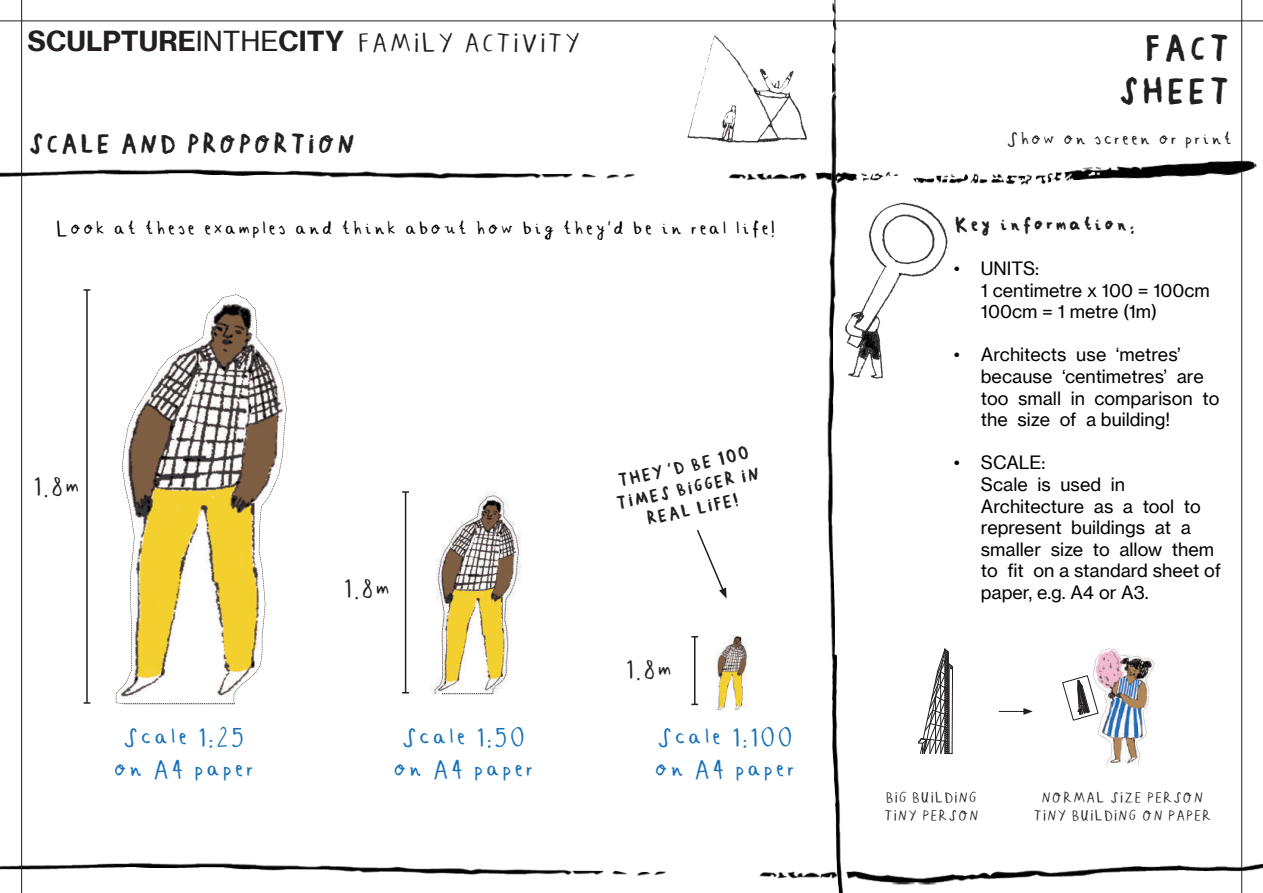
<style>
.page{position:relative;width:1263px;height:893px;background:#fff}
.page>*{position:absolute;margin:0;border:0;box-sizing:border-box;transform-origin:0 0}
.t1{font:36px/43.2px "Daniellerhoda Handwritten Bo";color:#231f20;text-align:right}
.t2{font:27px/32.4px "Daniellerhoda Handwritten";color:#1872ba;text-align:center}
.t3{font:27px "Daniellerhoda Handwritten";color:#231f20}
.t4{font:27px "Daniellerhoda Handwritten Bo";color:#231f20}
.t5{font:22.5px "Daniellerhoda Handwritten";color:#000}
.t6{font:22.5px "Daniellerhoda Handwritten Bo";color:#231f20}
.t7{font:21px "Daniellerhoda Handwritten";color:#231f20}
.t8{font:18px/21.6px "N Haas Grotesk TX Pro 55 Rg";color:#000}
.t9{font:18px/21.6px "Daniellerhoda Handwritten Bo";color:#231f20;text-align:center}
.t10{font:15px/18px "Daniellerhoda Handwritten";color:#231f20}
.s1{font-family:"N Haas Grotesk TX Pro 75 Bd"}
.s2{font-family:"N Haas Grotesk TX Pro 55 Rg"}
</style>
<div class="page">
<hr style="left:0;top:21px;width:1263px;height:1px;background:#231f20">
<hr style="left:1241px;top:0;width:1px;height:893px;background:#231f20">
<img style="left:847px;top:143px;width:410px;height:60px">
<img style="left:832px;top:656px;width:11px;height:237px">
<img style="left:0;top:162px;width:822px;height:26px">
<img style="left:822px;top:0;width:25px;height:656px">
<img style="left:687px;top:36px;width:119px;height:106px">
<img style="left:0;top:858px;width:1263px;height:28px">
<hr style="left:834px;top:0;width:1px;height:177px;background:#231f20">
<img style="left:845px;top:203px;width:102px;height:176px">
<svg style="left:918px;top:649px;width:35px;height:105px"></svg>
<svg style="left:999px;top:708px;width:34px;height:7px"></svg>
<img style="left:1093px;top:648px;width:62px;height:118px">
<svg style="left:1062px;top:675px;width:36px;height:45px"></svg>
<img style="left:115px;top:296px;width:172px;height:408px">
<img style="left:225px;top:294px;width:16px;height:3px">
<img style="left:430px;top:491px;width:90px;height:203px">
<img style="left:716px;top:635px;width:32px;height:75px">
<svg style="left:124px;top:703px;width:111px;height:1px"></svg>
<svg style="left:442px;top:693px;width:50px;height:1px"></svg>
<svg style="left:697px;top:530px;width:30px;height:69px"></svg>
<hr style="left:86px;top:290px;width:2px;height:413px;background:#231f20">
<svg style="left:84px;top:702px;width:6px;height:2px"></svg>
<svg style="left:84px;top:289px;width:6px;height:2px"></svg>
<hr style="left:405px;top:492px;width:1px;height:201px;background:#231f20">
<svg style="left:402px;top:491px;width:7px;height:2px"></svg>
<hr style="left:694px;top:637px;width:1px;height:67px;background:#231f20">
<hr style="left:21px;top:0;width:1px;height:893px;background:#231f20">
<h2 class="t3" style="left:28px;top:32px;width:555px"><span class="s1">SCULPTURE</span><span class="s2">INTHE</span><span class="s1">CITY</span> FAMILY ACTIVITY</h2>
<h2 class="t4" style="left:28px;top:132px;width:330px">SCALE AND PROPORTION</h2>
<p class="t5" style="left:55px;top:220px;width:722px">Look at these examples and think about how big they'd be in real life!</p>
<h2 class="t3" style="left:32px;top:475px;width:50px">1.8m</h2>
<h2 class="t3" style="left:343px;top:578px;width:50px">1.8m</h2>
<p class="t9" style="left:609px;top:472px;width:149px;rotate:-12deg">THEY'D BE 100<br>TIMES BIGGER IN<br>REAL LIFE!</p>
<h2 class="t3" style="left:624px;top:658px;width:50px">1.8m</h2>
<h2 class="t2" style="left:112px;top:722px;width:144px">Scale 1:25 on A4 paper</h2>
<h2 class="t2" style="left:392px;top:722px;width:144px">Scale 1:50 on A4 paper</h2>
<h2 class="t2" style="left:654px;top:722px;width:144px;text-align:left">Scale 1:100 on A4 paper</h2>
<h1 class="t1" style="left:1117px;top:27px;width:115px">FACT<br>SHEET</h1>
<p class="t7" style="left:1006px;top:131px;width:228px">Show on screen or print</p>
<p class="t6" style="left:954px;top:215px;width:183px">Key information:</p>
<p class="t8" style="left:981px;top:257px;width:231px;text-indent:-27px">• UNITS:<br>1 centimetre x 100 = 100cm<br>100cm = 1 metre (1m)</p>
<p class="t8" style="left:981px;top:344px;width:240px;text-indent:-27px">• Architects use ‘metres’ because ‘centimetres’ are too small in comparison to the size of a building!</p>
<p class="t8" style="left:981px;top:452px;width:242px;text-indent:-27px">• SCALE:<br>Scale is used in<br>Architecture as a tool to represent buildings at a smaller size to allow them to fit on a standard sheet of paper, e.g. A4 or A3.</p>
<p class="t10" style="left:884px;top:789px;width:97px">BIG BUILDING<br>TINY PERSON</p>
<p class="t10" style="left:1033px;top:789px;width:180px;text-align:center">NORMAL SIZE PERSON<br>TINY BUILDING ON PAPER</p>
</div>
